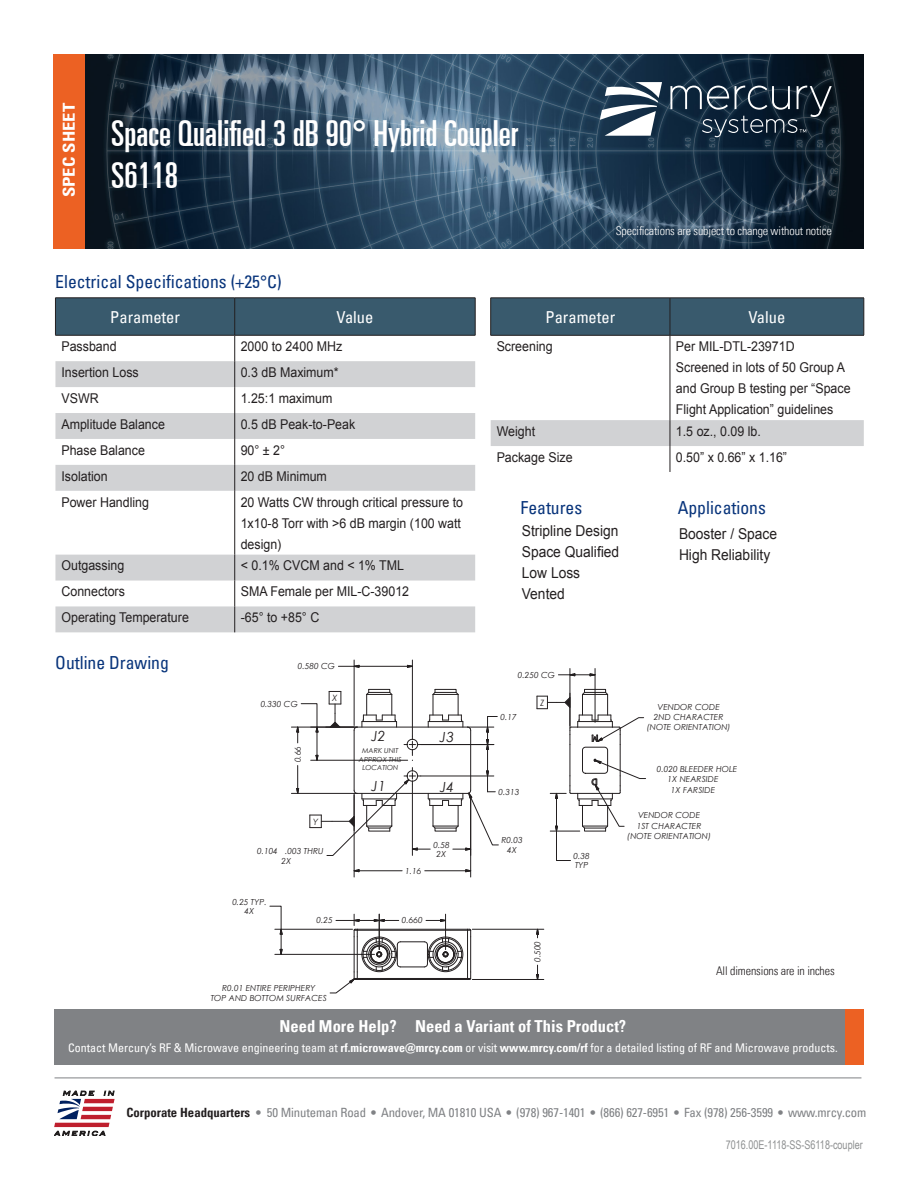
<style>
.page{position:relative;width:918px;height:1188px;background:#fff}
.page>*{position:absolute;margin:0;border:0;box-sizing:border-box;transform-origin:0 0}
.t1{font:36px/42px "Univers LT Pro Ult Cond";color:#fff}
.t2{font:condensed 18px "Univers LT Pro";color:#08347b}
.t3{font:700 condensed 16.5px "Univers LT Pro";color:#fff}
.t4{font:condensed 16.5px "Univers LT Pro";color:#fff}
.t5{font:700 condensed 16.5px "Univers LT Pro";color:#fff;scale:1.13 1}
.t6{font:15px/21px "Arial";color:#231f20;scale:.92 1}
.t7{font:italic 13.95px "Century Gothic";color:#231f20}
.t8{font:13.5px/21px "Arial";color:#231f20;scale:.92 1}
.t9{font:condensed 12.75px "Univers LT Pro";letter-spacing:-.01em;color:#808285}
.t10{font:condensed 12px "Univers LT Pro";color:#fff}
.t11{font:300 condensed 12px "Univers LT Pro";letter-spacing:-.01em;color:#fff}
.t12{font:12px "Arial Narrow";color:#8e9091;scale:.92 1}
.t13{font:300 condensed 12px "Univers LT Pro";letter-spacing:-.01em;color:#231f20}
.t14{font:italic 8.7px "Century Gothic";color:#231f20}
.t15{font:italic 8.4px/9.4px "Century Gothic";color:#231f20;text-align:center}
.t16{font:italic 6.9px/8.6px "Century Gothic";letter-spacing:.005em;color:#231f20;text-align:center}
.s1{font-weight:700}
.s2{font-weight:700;color:#231f20}
</style>
<div class="page">
<img style="left:85px;top:54px;width:779px;height:194px">
<div style="left:53px;top:54px;width:32px;height:194px;background:#ec6123"></div>
<svg style="left:600px;top:82px;width:62px;height:54px"></svg>
<svg style="left:670px;top:86px;width:162px;height:51px;background:#2c3d4d"></svg>
<hr style="left:55px;top:1078px;width:806px;height:1px;background:#808285">
<svg style="left:54px;top:1091px;width:61px;height:45px"></svg>
<div style="left:55px;top:1010px;width:790px;height:55px;background:#808285"></div>
<div style="left:845px;top:1010px;width:19px;height:55px;background:#ec6123"></div>
<svg style="left:55px;top:491px;width:420px;height:141px"></svg>
<svg style="left:55px;top:299px;width:420px;height:192px"></svg>
<hr style="left:234px;top:491px;width:1px;height:64px;background:#231f20">
<svg style="left:234px;top:555px;width:1px;height:77px"></svg>
<hr style="left:55px;top:335px;width:180px;height:1px;background:#231f20">
<hr style="left:235px;top:335px;width:240px;height:1px;background:#231f20">
<hr style="left:55px;top:298px;width:180px;height:1px;background:#231f20">
<hr style="left:55px;top:298px;width:1px;height:37px;background:#231f20">
<hr style="left:235px;top:298px;width:240px;height:1px;background:#231f20">
<hr style="left:234px;top:298px;width:1px;height:37px;background:#231f20">
<hr style="left:475px;top:298px;width:1px;height:37px;background:#231f20">
<hr style="left:291px;top:727px;width:66px;height:1px;background:#231f20">
<hr style="left:291px;top:793px;width:66px;height:1px;background:#231f20">
<svg style="left:353px;top:869px;width:7px;height:3px"></svg>
<svg style="left:465px;top:869px;width:7px;height:3px"></svg>
<hr style="left:359px;top:871px;width:43px;height:1px;background:#231f20">
<hr style="left:425px;top:871px;width:41px;height:1px;background:#231f20">
<hr style="left:354px;top:795px;width:1px;height:82px;background:#231f20">
<hr style="left:470px;top:798px;width:1px;height:79px;background:#231f20">
<svg style="left:407px;top:665px;width:5px;height:3px"></svg>
<hr style="left:359px;top:666px;width:48px;height:1px;background:#231f20">
<hr style="left:354px;top:660px;width:1px;height:65px;background:#231f20">
<svg style="left:338px;top:665px;width:22px;height:3px"></svg>
<hr style="left:412px;top:660px;width:1px;height:76px;background:#231f20">
<svg style="left:536px;top:965px;width:3px;height:14px"></svg>
<svg style="left:536px;top:928px;width:3px;height:10px"></svg>
<hr style="left:472px;top:929px;width:72px;height:1px;background:#231f20">
<hr style="left:472px;top:979px;width:72px;height:1px;background:#231f20">
<hr style="left:275px;top:929px;width:78px;height:1px;background:#231f20">
<hr style="left:275px;top:954px;width:100px;height:1px;background:#231f20">
<svg style="left:269px;top:906px;width:14px;height:49px"></svg>
<hr style="left:595px;top:669px;width:1px;height:53px;background:#231f20">
<hr style="left:570px;top:669px;width:1px;height:57px;background:#231f20">
<svg style="left:558px;top:673px;width:38px;height:3px"></svg>
<svg style="left:330px;top:914px;width:142px;height:79px"></svg>
<hr style="left:445px;top:914px;width:1px;height:36px;background:#231f20">
<hr style="left:379px;top:914px;width:1px;height:36px;background:#231f20">
<hr style="left:556px;top:831px;width:1px;height:30px;background:#231f20">
<svg style="left:557px;top:860px;width:14px;height:1px"></svg>
<svg style="left:537px;top:689px;width:109px;height:143px"></svg>
<svg style="left:296px;top:689px;width:203px;height:167px"></svg>
<hr style="left:470px;top:798px;width:1px;height:57px;background:#231f20">
<hr style="left:412px;top:784px;width:1px;height:71px;background:#231f20">
<div style="left:491px;top:299px;width:373px;height:36px;background:#395a6d"></div>
<hr style="left:491px;top:335px;width:179px;height:1px;background:#231f20">
<hr style="left:670px;top:335px;width:194px;height:1px;background:#231f20">
<hr style="left:670px;top:335px;width:1px;height:85px;background:#231f20">
<svg style="left:491px;top:420px;width:373px;height:52px"></svg>
<hr style="left:491px;top:298px;width:179px;height:1px;background:#231f20">
<hr style="left:490px;top:298px;width:1px;height:37px;background:#231f20">
<hr style="left:670px;top:298px;width:194px;height:1px;background:#231f20">
<hr style="left:670px;top:298px;width:1px;height:37px;background:#231f20">
<hr style="left:864px;top:298px;width:1px;height:37px;background:#231f20">
<p class="t5" style="left:59px;top:197px;width:85px;rotate:-90deg">SPEC SHEET</p>
<h1 class="t1" style="left:111px;top:110px;width:408px">Space Qualified 3 dB 90° Hybrid Coupler<br>S6118</h1>
<h2 class="t2" style="left:55px;top:271px;width:228px">Electrical Specifications (+25°C)</h2>
<p class="t11" style="left:616px;top:223px;width:217px">Specifications are subject to change without notice</p>
<p class="t4" style="left:110px;top:306px;width:71px">Parameter</p>
<p class="t4" style="left:336px;top:306px;width:38px">Value</p>
<p class="t8" style="left:61px;top:336px;width:62px">Passband</p>
<p class="t8" style="left:241px;top:336px;width:112px">2000 to 2400 MHz</p>
<p class="t8" style="left:61px;top:362px;width:86px">Insertion Loss</p>
<p class="t8" style="left:241px;top:362px;width:108px">0.3 dB Maximum*</p>
<p class="t8" style="left:61px;top:388px;width:42px">VSWR</p>
<p class="t8" style="left:241px;top:388px;width:101px">1.25:1 maximum</p>
<p class="t8" style="left:61px;top:414px;width:114px">Amplitude Balance</p>
<p class="t8" style="left:241px;top:414px;width:126px">0.5 dB Peak-to-Peak</p>
<p class="t8" style="left:61px;top:440px;width:92px">Phase Balance</p>
<p class="t8" style="left:241px;top:440px;width:50px">90° ± 2°</p>
<p class="t8" style="left:61px;top:466px;width:52px">Isolation</p>
<p class="t8" style="left:241px;top:466px;width:95px">20 dB Minimum</p>
<p class="t8" style="left:61px;top:492px;width:97px">Power Handling</p>
<p class="t8" style="left:241px;top:492px;width:243px">20 Watts CW through critical pressure to<br>1x10-8 Torr with &gt;6 dB margin (100 watt design)</p>
<p class="t8" style="left:61px;top:555px;width:70px">Outgassing</p>
<p class="t8" style="left:241px;top:555px;width:179px">&lt; 0.1% CVCM and &lt; 1% TML</p>
<p class="t8" style="left:61px;top:581px;width:71px">Connectors</p>
<p class="t8" style="left:241px;top:581px;width:185px">SMA Female per MIL-C-39012</p>
<p class="t8" style="left:61px;top:607px;width:140px">Operating Temperature</p>
<p class="t8" style="left:241px;top:607px;width:87px">-65° to +85° C</p>
<h2 class="t2" style="left:55px;top:651px;width:115px">Outline Drawing</h2>
<p class="t15" style="left:298px;top:661px;width:39px">0.580 CG</p>
<p class="t4" style="left:546px;top:306px;width:71px">Parameter</p>
<p class="t4" style="left:748px;top:306px;width:38px">Value</p>
<p class="t8" style="left:497px;top:336px;width:62px">Screening</p>
<p class="t8" style="left:676px;top:336px;width:191px">Per MIL-DTL-23971D<br>Screened in lots of 50 Group A and Group B testing per “Space<br>Flight Application” guidelines</p>
<p class="t8" style="left:497px;top:421px;width:43px">Weight</p>
<p class="t8" style="left:676px;top:421px;width:94px">1.5 oz., 0.09 lb.</p>
<p class="t8" style="left:497px;top:447px;width:84px">Package Size</p>
<p class="t8" style="left:676px;top:447px;width:122px">0.50” x 0.66” x 1.16”</p>
<h2 class="t2" style="left:521px;top:496px;width:63px">Features</h2>
<h2 class="t2" style="left:678px;top:496px;width:90px">Applications</h2>
<p class="t6" style="left:522px;top:521px;width:107px">Stripline Design<br>Space Qualified<br>Low Loss<br>Vented</p>
<p class="t6" style="left:679px;top:523px;width:108px">Booster / Space<br>High Reliability</p>
<p class="t15" style="left:518px;top:670px;width:39px">0.250 CG</p>
<p class="t15" style="left:261px;top:699px;width:39px">0.330 CG</p>
<p class="t15" style="left:293px;top:762px;width:18px;rotate:-90deg">06. 6</p>
<p class="t14" style="left:332px;top:692px;width:7px">X</p>
<p class="t14" style="left:313px;top:815px;width:7px">Y</p>
<p class="t15" style="left:281px;top:845px;width:44px;line-height:10.5px;text-align:left;text-indent:-24px">0.104 .003 THRU<br>2X</p>
<p class="t15" style="left:232px;top:897px;width:36px">0.25 TYP.<br>4X</p>
<p class="t15" style="left:317px;top:916px;width:18px">0.25</p>
<p class="t15" style="left:211px;top:983px;width:118px">R0.01 ENTIRE PERIPHERY<br>TOP AND BOTTOM SURFACES</p>
<p class="t14" style="left:540px;top:696px;width:6px">Z</p>
<p class="t15" style="left:647px;top:701px;width:85px;line-height:10.2px">VENDOR CODE<br>2ND CHARACTER (NOTE ORIENTATION)</p>
<p class="t15" style="left:500px;top:712px;width:18px">0.17</p>
<p class="t7" style="left:371px;top:726px;width:16px">J2</p>
<p class="t7" style="left:440px;top:727px;width:16px">J3</p>
<p class="t16" style="left:359px;top:746px;width:44px">MARK UNIT<br>APPROX THIS<br>LOCATION</p>
<p class="t15" style="left:668px;top:763px;width:71px;line-height:10.5px;text-align:left;text-indent:-11px">0.020 BLEEDER HOLE<br>1X NEARSIDE</p>
<p class="t7" style="left:371px;top:776px;width:16px">J1</p>
<p class="t7" style="left:440px;top:777px;width:16px">J4</p>
<p class="t15" style="left:671px;top:785px;width:46px">1X FARSIDE</p>
<p class="t15" style="left:498px;top:787px;width:22px">0.313</p>
<p class="t15" style="left:405px;top:866px;width:18px">1.16</p>
<p class="t15" style="left:433px;top:840px;width:18px">0.58<br>2X</p>
<p class="t15" style="left:402px;top:916px;width:22px">0.660</p>
<p class="t15" style="left:501px;top:835px;width:23px">R0.03<br>4X</p>
<p class="t15" style="left:533px;top:962px;width:22px;rotate:-90deg">0.500</p>
<p class="t15" style="left:574px;top:851px;width:18px;text-align:left">0.38<br>TYP</p>
<p class="t15" style="left:627px;top:810px;width:85px;line-height:10.2px">VENDOR CODE<br>1ST CHARACTER (NOTE ORIENTATION)</p>
<p class="t13" style="left:716px;top:963px;width:120px">All dimensions are in inches</p>
<p class="t3" style="left:280px;top:1016px;width:348px">Need More Help? Need a Variant of This Product?</p>
<p class="t10" style="left:68px;top:1040px;width:771px">Contact Mercury’s RF &amp; Microwave engineering team at <span class="s1">rf.microwave@mrcy.com</span> or visit <span class="s1">www.mrcy.com/rf</span> for a detailed listing of RF and Microwave products.</p>
<p class="t9" style="left:126px;top:1104px;width:742px"><span class="s2">Corporate Headquarters</span> <span class="s1">•</span> 50 Minuteman Road • Andover, MA 01810 USA • (978) 967-1401 • (866) 627-6951 • Fax (978) 256-3599 • www.mrcy.com</p>
<p class="t12" style="left:726px;top:1136px;width:150px">7016.00E-1118-SS-S6118-coupler</p>
</div>
